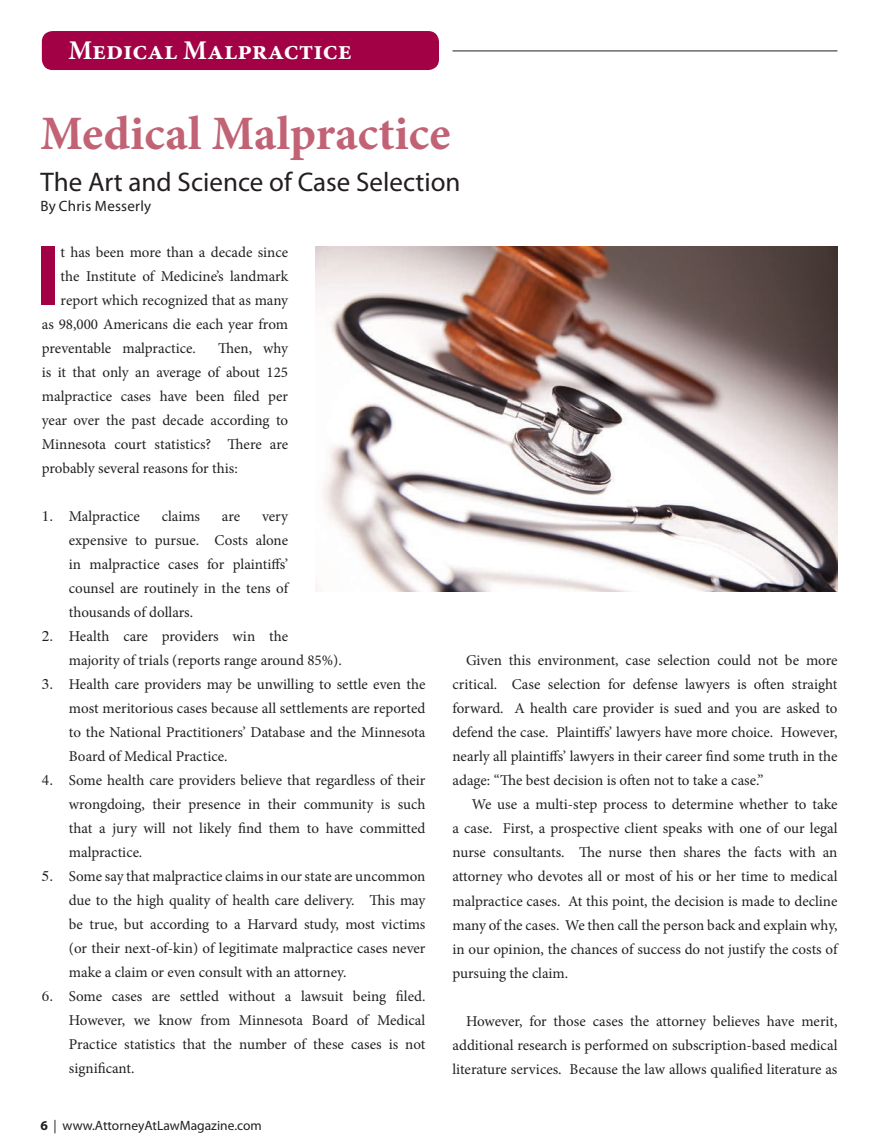
<style>
.page{position:relative;width:878px;height:1148px;background:#fff}
.page>*{position:absolute;margin:0;border:0;box-sizing:border-box;transform-origin:0 0}
.t1{font:700 86.25px "Myriad Pro";color:#a30146}
.t2{font:700 48px "Minion Pro";color:#c16275}
.t3{font:27px "Myriad Pro";color:#231f20}
.t4{font:700 27px "Minion Pro";color:#fff}
.t5{font:15px/24px "Minion Pro";color:#231f20;text-align:justify}
.t6{font:15px "Myriad Pro";letter-spacing:.015em;color:#231f20}
.t7{font:13.5px "Myriad Pro";color:#231f20}
.s1{font-weight:700}
</style>
<div class="page">
<div style="left:42px;top:31px;width:397px;height:39px;background:#a30146;border-radius:11px"></div>
<hr style="left:452px;top:51px;width:385px;height:1px;background:#231f20">
<img style="left:315px;top:246px;width:522px;height:346px">
<h3 class="t4" style="left:68px;top:31px;width:285px">Medical Malpractice</h3>
<h2 class="t2" style="left:40px;top:100px;width:411px">Medical Malpractice</h2>
<h3 class="t3" style="left:40px;top:165px;width:421px">The Art and Science of Case Selection</h3>
<p class="t6" style="left:40px;top:196px;width:112px">By Chris Messerly</p>
<h1 class="t1" style="left:36px;top:220px;width:15px">I</h1>
<p class="t5" style="left:61px;top:240px;width:229px">t has been more than a decade since</p>
<p class="t5" style="left:61px;top:264px;width:229px">the Institute of Medicine’s landmark</p>
<p class="t5" style="left:61px;top:288px;width:229px">report which recognized that as many</p>
<p class="t5" style="left:42px;top:312px;width:248px">as 98,000 Americans die each year from</p>
<p class="t5" style="left:42px;top:336px;width:156px">preventable malpractice.</p>
<p class="t5" style="left:42px;top:336px;width:248px;text-indent:176px">Then, why is it that only an average of about 125 malpractice cases have been filed per year over the past decade according to Minnesota court statistics? There are probably several reasons for this:</p>
<p class="t5" style="left:69px;top:504px;width:73px">Malpractice</p>
<p class="t5" style="left:162px;top:504px;width:40px">claims</p>
<p class="t5" style="left:222px;top:504px;width:20px">are</p>
<p class="t5" style="left:69px;top:504px;width:274px;text-align:left;text-indent:193px">very expensive to pursue. Costs alone<br>in malpractice cases for plaintiffs’<br>counsel are routinely in the tens of thousands of dollars.<br>Health care providers win the majority of trials (reports range around 85%).</p>
<p class="t5" style="left:69px;top:672px;width:358px;text-indent:-27px">✓ Health care providers may be unwilling to settle even the most meritorious cases because all settlements are reported to the National Practitioners’ Database and the Minnesota Board of Medical Practice.</p>
<p class="t5" style="left:69px;top:768px;width:358px;text-align:left;text-indent:-27px">✔ Some health care providers believe that regardless of their wrongdoing, their presence in their community is such that a jury will not likely find them to have committed malpractice.<br>Some say that malpractice claims in our state are uncommon due to the high quality of health care delivery. This may be true, but according to a Harvard study, most victims (or their next-of-kin) of legitimate malpractice cases never make a claim or even consult with an attorney.<br>Some cases are settled without a lawsuit being filed.<br>However, we know from Minnesota Board of Medical Practice statistics that the number of these cases is not significant.</p>
<p class="t7" style="left:40px;top:1116px;width:223px"><span class="s1">6</span> | www.AttorneyAtLawMagazine.com</p>
<p class="t5" style="left:452px;top:648px;width:386px;text-indent:14px">Given this environment, case selection could not be more critical. Case selection for defense lawyers is often straight forward. A health care provider is sued and you are asked to defend the case. Plaintiffs’ lawyers have more choice. However, nearly all plaintiffs’ lawyers in their career find some truth in the adage: “The best decision is often not to take a case.”</p>
<p class="t5" style="left:452px;top:792px;width:386px;text-indent:19px">We use a multi-step process to determine whether to take a case. First, a prospective client speaks with one of our legal nurse consultants. The nurse then shares the facts with an attorney who devotes all or most of his or her time to medical malpractice cases. At this point, the decision is made to decline many of the cases. We then call the person back and explain why, in our opinion, the chances of success do not justify the costs of pursuing the claim.</p>
<p class="t5" style="left:452px;top:1008px;width:386px;text-indent:14px">However, for those cases the attorney believes have merit, additional research is performed on subscription-based medical literature services. Because the law allows qualified literature as</p>
</div>
